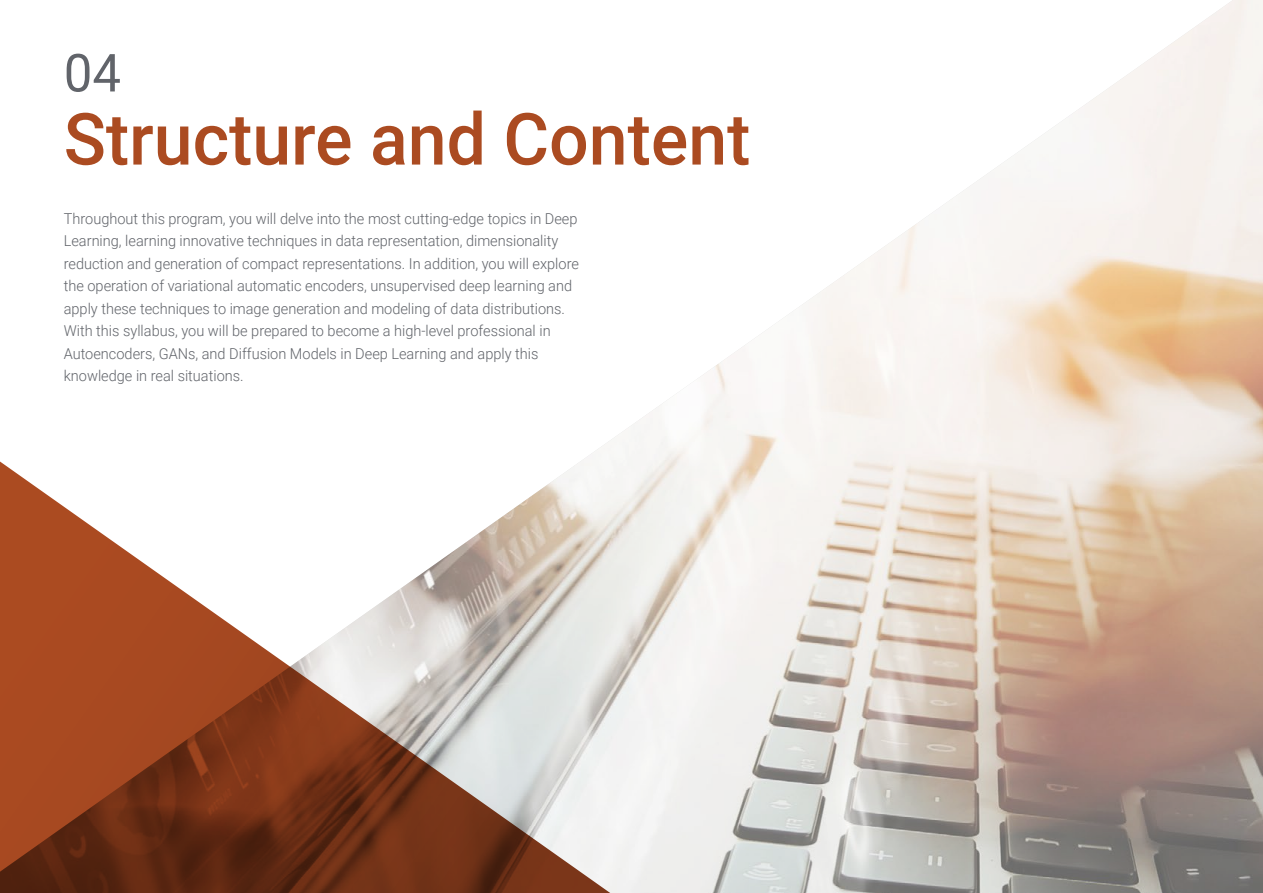
<style>
.page{position:relative;width:1263px;height:893px;background:#fff}
.page>*{position:absolute;margin:0;border:0;box-sizing:border-box;transform-origin:0 0}
.t1{font:500 72px "Roboto";color:#ab4b21}
.t2{font:52.5px "Roboto";color:#61646a}
.t3{font:300 15px/22.5px "Roboto";color:#61646a}
</style>
<div class="page">
<img style="left:603px;top:0;width:660px;height:893px">
<svg style="left:0;top:446px;width:640px;height:447px"></svg>
<h2 class="t2" style="left:64px;top:36px;width:59px">04</h2>
<h1 class="t1" style="left:64px;top:89px;width:688px">Structure and Content</h1>
<p class="t3" style="left:64px;top:207px;width:517px">Throughout this program, you will delve into the most cutting-edge topics in Deep Learning, learning innovative techniques in data representation, dimensionality reduction and generation of compact representations. In addition, you will explore the operation of variational automatic encoders, unsupervised deep learning and apply these techniques to image generation and modeling of data distributions.<br>With this syllabus, you will be prepared to become a high-level professional in Autoencoders, GANs, and Diffusion Models in Deep Learning and apply this knowledge in real situations.</p>
</div>
